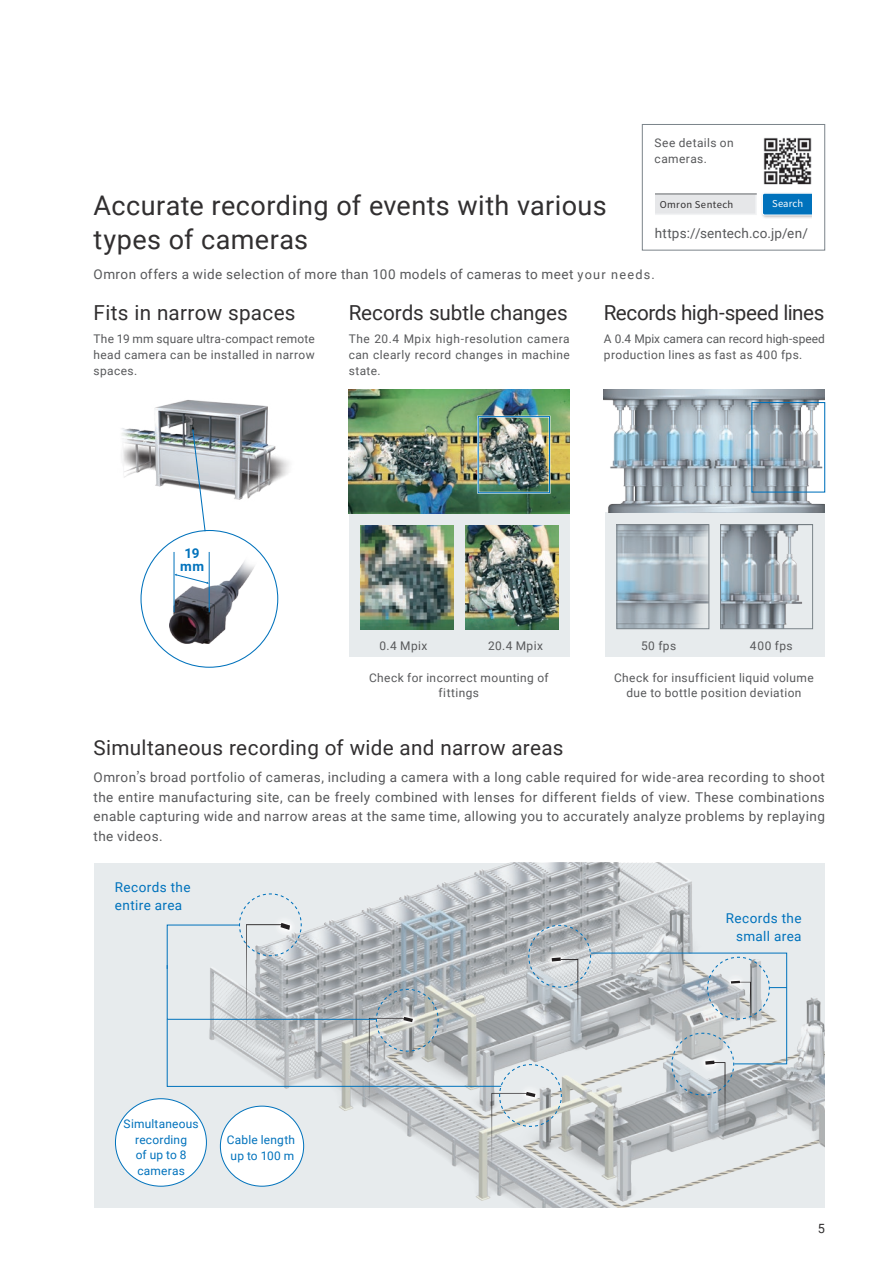
<style>
.page{position:relative;width:893px;height:1263px;background:#fff}
.page>*{position:absolute;margin:0;border:0;box-sizing:border-box;transform-origin:0 0}
.t1{font:27px/34.5px "Roboto";letter-spacing:.015em;color:#312f30}
.t2{font:20.7px "Roboto";letter-spacing:.01em;color:#312f30}
.t3{font:20.7px "Roboto";letter-spacing:-.025em;color:#312f30}
.t4{font:13.5px/19.5px "Roboto";letter-spacing:.03em;color:#57585a;text-align:justify}
.t5{font:13.5px/18px "Roboto";letter-spacing:.03em;color:#0072bc}
.t6{font:700 13.5px/13.5px "Roboto";color:#0072bc;text-align:center}
.t7{font:12.75px "Roboto";color:#312f30}
.t8{font:11.85px/15.8px "Roboto";letter-spacing:.035em;color:#57585a;text-align:justify}
.t9{font:11.85px/15.8px "Roboto";letter-spacing:.015em;color:#57585a}
.t10{font:11.85px/15.8px "Roboto";letter-spacing:.015em;color:#0072bc;text-align:center}
.t11{font:9.45px "Source Han Sans";letter-spacing:.04em;color:#312f30}
.t12{font:9.45px "Source Han Sans";letter-spacing:.02em;color:#fff}
.s1{font-size:12.75px}
.s2{font-family:"Source Han Sans";font-size:12.75px}
</style>
<div class="page">
<div style="left:642px;top:124px;width:183px;height:126px;border:1px solid #7b848a"></div>
<img style="left:762px;top:215px;width:50px;height:3px">
<svg style="left:655px;top:193px;width:157px;height:22px;background:#a0c2d9"></svg>
<img style="left:763px;top:137px;width:49px;height:48px">
<img style="left:169px;top:544px;width:103px;height:100px">
<img style="left:121px;top:400px;width:168px;height:100px">
<svg style="left:192px;top:428px;width:14px;height:104px"></svg>
<hr style="left:174px;top:552px;width:1px;height:60px;background:#0072bc">
<hr style="left:209px;top:552px;width:1px;height:60px;background:#0072bc">
<svg style="left:175px;top:574px;width:34px;height:10px"></svg>
<div style="left:94px;top:863px;width:730px;height:344px;background:#e7ebed"></div>
<img style="left:175px;top:862px;width:650px;height:345px">
<img style="left:209px;top:862px;width:152px;height:31px">
<img style="left:481px;top:887px;width:151px;height:6px">
<img style="left:787px;top:910px;width:24px;height:144px">
<div style="left:605px;top:513px;width:220px;height:144px;background:#e7ebed"></div>
<img style="left:604px;top:389px;width:220px;height:124px">
<img style="left:619px;top:526px;width:88px;height:101px">
<div style="left:617px;top:524px;width:92px;height:105px;border:1px solid #7b848a"></div>
<img style="left:722px;top:526px;width:80px;height:101px">
<div style="left:720px;top:524px;width:93px;height:105px;border:1px solid #7b848a"></div>
<div style="left:349px;top:512px;width:221px;height:145px;background:#e7ebed"></div>
<img style="left:349px;top:389px;width:221px;height:124px">
<img style="left:466px;top:525px;width:92px;height:105px">
<img style="left:361px;top:525px;width:92px;height:105px">
<div style="left:115px;top:1099px;width:91px;height:87px;background:#fff;border-radius:50%"></div>
<div style="left:220px;top:1106px;width:84px;height:80px;background:#fff;border-radius:50%"></div>
<div style="left:751px;top:402px;width:74px;height:91px;border:1px solid #0072bc"></div>
<div style="left:478px;top:416px;width:72px;height:77px;border:1px solid #0072bc"></div>
<svg style="left:167px;top:893px;width:620px;height:280px"></svg>
<p class="t8" style="left:655px;top:135px;width:81px">See details on cameras.</p>
<p class="t11" style="left:660px;top:199px;width:75px">Omron Sentech</p>
<p class="t12" style="left:772px;top:198px;width:33px">Search</p>
<p class="t4" style="left:655px;top:223px;width:155px">https://sentech.co.jp/en/</p>
<h1 class="t1" style="left:94px;top:187px;width:515px">Accurate recording of events with various types of cameras</h1>
<p class="t4" style="left:94px;top:264px;width:563px">Omron offers a wide selection of more than 100 models of cameras to meet <span class="s1">your needs.</span></p>
<h2 class="t2" style="left:94px;top:298px;width:204px">Fits in narrow spaces</h2>
<h2 class="t2" style="left:349px;top:298px;width:221px">Records subtle changes</h2>
<h2 class="t3" style="left:604px;top:298px;width:222px">Records high-speed lines</h2>
<p class="t8" style="left:94px;top:331px;width:223px">The 19 mm square ultra-compact remote head camera can be installed in narrow spaces.</p>
<p class="t8" style="left:349px;top:331px;width:223px">The 20.4 Mpix high-resolution camera can clearly record changes in machine state.</p>
<p class="t9" style="left:604px;top:331px;width:223px">A 0.4 Mpix camera can record high-speed production lines as fast as 400 fps.</p>
<p class="t6" style="left:180px;top:546px;width:25px">19 mm</p>
<p class="t8" style="left:379px;top:637px;width:49px">0.4 Mpix</p>
<p class="t8" style="left:488px;top:637px;width:56px">20.4 Mpix</p>
<p class="t8" style="left:641px;top:637px;width:37px">50 fps</p>
<p class="t8" style="left:750px;top:637px;width:44px">400 fps</p>
<p class="t8" style="left:369px;top:669px;width:181px;text-align:center">Check for incorrect mounting of fittings</p>
<p class="t8" style="left:614px;top:669px;width:201px;text-align:center">Check for insufficient liquid volume due to bottle position deviation</p>
<h2 class="t2" style="left:94px;top:733px;width:471px">Simultaneous recording of wide and narrow areas</h2>
<p class="t4" style="left:94px;top:767px;width:733px">Omron<span class="s2">’</span>s broad portfolio of cameras, including a camera with a long cable required for wide-area recording to shoot the entire manufacturing site, can be freely combined with lenses for different fields of view. These combinations enable capturing wide and narrow areas at the same time, allowing you to accurately analyze problems by replaying the videos.</p>
<p class="t5" style="left:115px;top:878px;width:77px">Records the entire area</p>
<p class="t10" style="left:124px;top:1115px;width:77px">Simultaneous recording<br>of up to 8 cameras</p>
<p class="t10" style="left:227px;top:1131px;width:70px">Cable length up to 100 m</p>
<p class="t5" style="left:726px;top:909px;width:77px;text-align:right">Records the small area</p>
<p class="t7" style="left:818px;top:1219px;width:9px">5</p>
</div>
